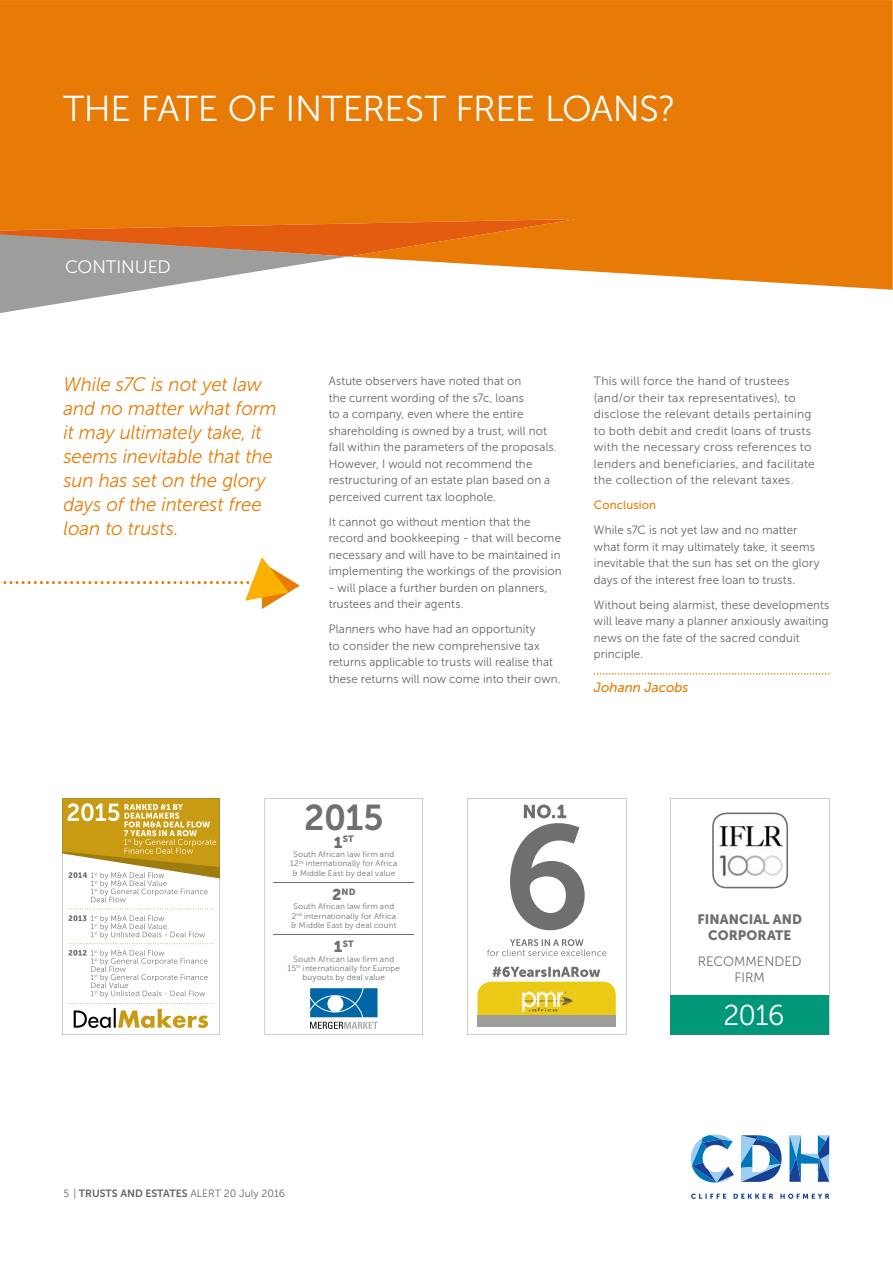
<style>
.page{position:relative;width:893px;height:1263px;background:#fff}
.page>*{position:absolute;margin:0;border:0;box-sizing:border-box;transform-origin:0 0}
.t1{font:36px "Museo Sans 300";letter-spacing:-.01em;color:#fff}
.t2{font:35.7px "Museo Sans 700";color:#706f6f}
.t3{font:28.65px "Museo Sans 300";color:#fff}
.t4{font:italic 19.5px/24px "Museo Sans 300";letter-spacing:-.01em;color:#e77c06;scale:.96 1}
.t5{font:18px "Museo Sans 300";letter-spacing:-.005em;color:#fff}
.t6{font:13.5px/16.4px "Museo Sans 900";letter-spacing:.005em;color:#706f6f;text-align:center}
.t7{font:13.5px/16.4px "Museo Sans 300";letter-spacing:.005em;color:#706f6f;text-align:center}
.t8{font:italic 13.5px "Museo Sans 500";color:#e77c06}
.t9{font:12px/16.5px "Museo Sans 300";letter-spacing:.015em;color:#646363;scale:.96 1}
.t10{font:12px/16.5px "Museo Sans 300";letter-spacing:.015em;color:#646363}
.t11{font:12px "Museo Sans 500";letter-spacing:.015em;color:#e77c06;scale:.96 1}
.t12{font:10.5px "Museo Sans 300";color:#646363}
.t13{font:9.15px "Museo Sans 900";color:#706f6f}
.t14{font:8.1px/9.3px "Museo Sans 300";letter-spacing:.02em;color:#706f6f;text-align:center}
.s1{font-size:15.6px}
.s2{font-family:"Museo Sans 700"}
</style>
<div class="page">
<div style="left:0;top:0;width:892px;height:290px;background:#e77b06"></div>
<svg style="left:0;top:217px;width:576px;height:96px"></svg>
<svg style="left:0;top:557px;width:300px;height:52px"></svg>
<svg style="left:691px;top:1194px;width:138px;height:5px"></svg>
<svg style="left:789px;top:1135px;width:40px;height:47px"></svg>
<svg style="left:691px;top:1135px;width:43px;height:48px"></svg>
<svg style="left:741px;top:1135px;width:40px;height:47px"></svg>
<svg style="left:594px;top:673px;width:235px;height:2px"></svg>
<svg style="left:670px;top:798px;width:159px;height:237px"></svg>
<svg style="left:265px;top:798px;width:158px;height:237px"></svg>
<hr style="left:273px;top:883px;width:141px;height:1px;background:#706f6f">
<hr style="left:273px;top:934px;width:141px;height:1px;background:#706f6f">
<svg style="left:467px;top:798px;width:159px;height:237px"></svg>
<svg style="left:62px;top:798px;width:157px;height:237px"></svg>
<h1 class="t1" style="left:63px;top:96px;width:614px">THE FATE OF INTEREST FREE LOANS?</h1>
<h3 class="t5" style="left:65px;top:260px;width:107px">CONTINUED</h3>
<h3 class="t4" style="left:64px;top:374px;width:223px">While s7C is not yet law and no matter what form it may ultimately take, it seems inevitable that the sun has set on the glory days of the interest free loan to trusts.</h3>
<p class="t9" style="left:329px;top:374px;width:239px">Astute observers have noted that on<br>the current wording of the s7c, loans<br>to a company, even where the entire shareholding is owned by a trust, will not fall within the parameters of the proposals.<br>However, I would not recommend the restructuring of an estate plan based on a perceived current tax loophole.</p>
<p class="t9" style="left:329px;top:515px;width:244px">It cannot go without mention that the record and bookkeeping - that will become necessary and will have to be maintained in implementing the workings of the provision</p>
<p class="t9" style="left:329px;top:581px;width:229px">- will place a further burden on planners, trustees and their agents.</p>
<p class="t9" style="left:329px;top:622px;width:243px">Planners who have had an opportunity<br>to consider the new comprehensive tax returns applicable to trusts will realise that these returns will now come into their own.</p>
<p class="t10" style="left:594px;top:374px;width:222px">This will force the hand of trustees (and/or their tax representatives), to disclose the relevant details pertaining to both debit and credit loans of trusts with the necessary cross references to lenders and beneficiaries, and facilitate the collection of the relevant taxes.</p>
<p class="t11" style="left:594px;top:501px;width:66px">Conclusion</p>
<p class="t9" style="left:594px;top:523px;width:236px">While s7C is not yet law and no matter what form it may ultimately take, it seems inevitable that the sun has set on the glory days of the interest free loan to trusts.</p>
<p class="t9" style="left:594px;top:598px;width:247px">Without being alarmist, these developments will leave many a planner anxiously awaiting news on the fate of the sacred conduit principle.</p>
<p class="t8" style="left:594px;top:682px;width:96px">Johann Jacobs</p>
<h2 class="t2" style="left:304px;top:804px;width:81px">2015</h2>
<p class="t13" style="left:334px;top:836px;width:22px"><span class="s1">1</span>ST</p>
<p class="t14" style="left:290px;top:850px;width:109px">South African law firm and<br>12<sup>th</sup> internationally for Africa &amp; Middle East by deal value</p>
<p class="t13" style="left:332px;top:888px;width:25px"><span class="s1">2</span>ND</p>
<p class="t14" style="left:291px;top:903px;width:107px;text-align:left">South African law firm and<br>2<sup>nd</sup> internationally for Africa &amp; Middle East by deal count</p>
<p class="t13" style="left:334px;top:941px;width:22px"><span class="s1">1</span>ST</p>
<p class="t14" style="left:287px;top:955px;width:114px">South African law firm and<br>15<sup>th</sup> internationally for Europe buyouts by deal value</p>
<p class="t6" style="left:697px;top:912px;width:106px">FINANCIAL AND<br>CORPORATE</p>
<p class="t7" style="left:697px;top:954px;width:105px">RECOMMENDED<br>FIRM</p>
<h3 class="t3" style="left:723px;top:1005px;width:62px">2016</h3>
<p class="t12" style="left:64px;top:1189px;width:223px">5 | <span class="s2">TRUSTS AND ESTATES</span> ALERT 20 July 2016</p>
</div>
